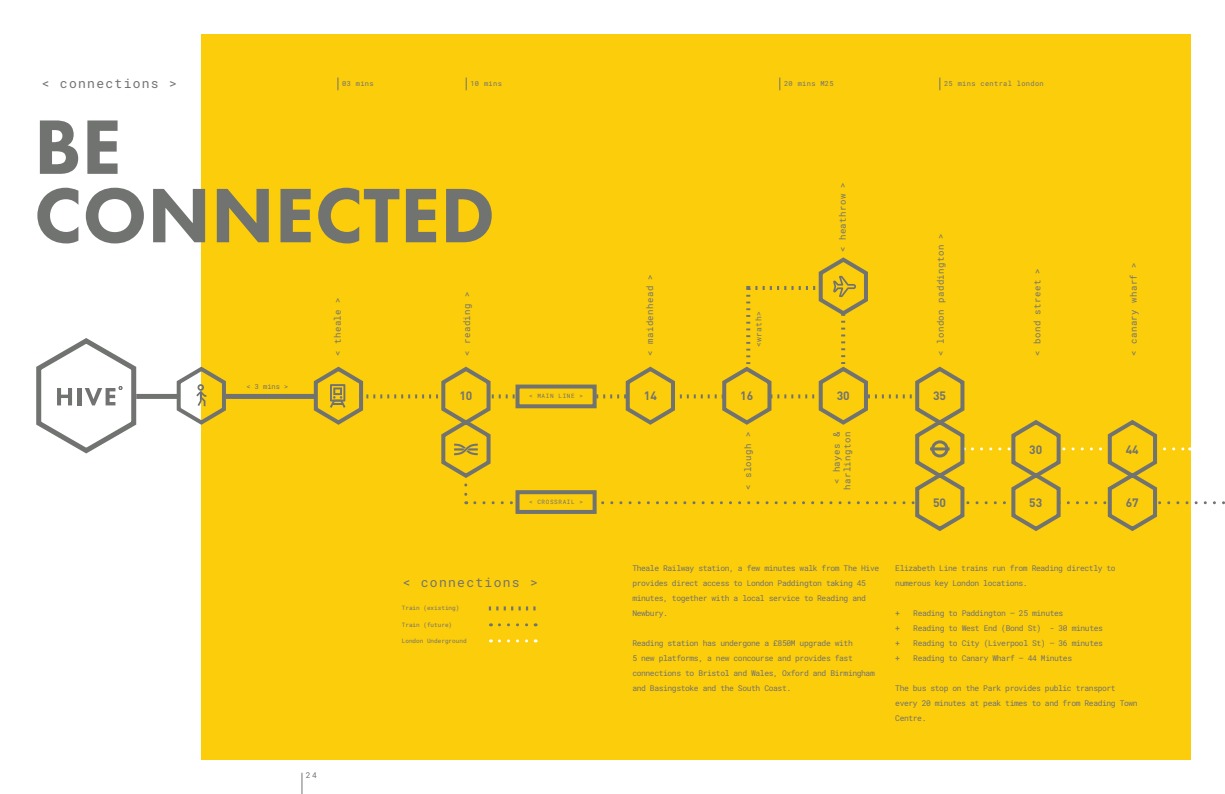
<style>
.page{position:relative;width:1225px;height:794px;background:#fff}
.page>*{position:absolute;margin:0;border:0;box-sizing:border-box;transform-origin:0 0}
.t1{font:800 80px "Futura PT";color:#717371}
.t2{font:13px "Roboto Mono";letter-spacing:.1em;color:#717371}
.t3{font:700 12px "DIN";color:#717371}
.t4{font:9px/10.8px "Roboto Mono";letter-spacing:.05em;color:#717371;text-align:right}
.t5{font:8px/15px "Roboto Mono";letter-spacing:-.05em;color:#717371}
.t6{font:7px "Roboto Mono";letter-spacing:.05em;color:#717371}
.t7{font:6px "Roboto Mono";color:#717371}
.t8{font:6px "Roboto Mono";letter-spacing:.1em;color:#717371}
</style>
<div class="page">
<svg style="left:302px;top:773px;width:1px;height:21px"></svg>
<div style="left:201px;top:34px;width:990px;height:726px;background:#fccd0a"></div>
<svg style="left:338px;top:78px;width:1px;height:12px"></svg>
<svg style="left:466px;top:78px;width:1px;height:12px"></svg>
<svg style="left:779px;top:78px;width:1px;height:12px"></svg>
<svg style="left:939px;top:78px;width:1px;height:12px"></svg>
<div style="left:226px;top:394px;width:89px;height:5px;background:#717371"></div>
<div style="left:136px;top:394px;width:42px;height:5px;background:#717371"></div>
<svg style="left:36px;top:338px;width:105px;height:116px"></svg>
<svg style="left:175px;top:366px;width:54px;height:59px"></svg>
<svg style="left:489px;top:606px;width:46px;height:4px"></svg>
<svg style="left:499px;top:623px;width:37px;height:3px"></svg>
<svg style="left:499px;top:639px;width:37px;height:3px"></svg>
<svg style="left:312px;top:257px;width:913px;height:274px"></svg>
<p class="t2" style="left:42px;top:74px;width:137px">&lt; connections &gt;</p>
<p class="t6" style="left:342px;top:79px;width:33px">03 mins</p>
<p class="t6" style="left:470px;top:79px;width:33px">10 mins</p>
<p class="t6" style="left:784px;top:79px;width:51px">20 mins M25</p>
<p class="t6" style="left:944px;top:79px;width:101px">25 mins central london</p>
<p class="t1" style="left:34px;top:97px;width:89px">BE</p>
<p class="t1" style="left:34px;top:165px;width:462px">CONNECTED</p>
<p class="t6" style="left:246px;top:381px;width:43px">&lt; 3 mins &gt;</p>
<p class="t4" style="left:644px;top:356px;width:83px;rotate:-90deg">&lt; maidenhead &gt;</p>
<p class="t4" style="left:332px;top:356px;width:60px;rotate:-90deg">&lt; theale &gt;</p>
<p class="t4" style="left:461px;top:356px;width:65px;rotate:-90deg">&lt; reading &gt;</p>
<p class="t3" style="left:459px;top:388px;width:15px">10</p>
<p class="t3" style="left:644px;top:388px;width:15px">14</p>
<p class="t8" style="left:529px;top:392px;width:55px">&lt; MAIN LINE &gt;</p>
<p class="t8" style="left:529px;top:498px;width:55px">&lt; CROSSRAIL &gt;</p>
<p class="t5" style="left:751px;top:347px;width:37px;rotate:-90deg">&lt;wrath&gt;</p>
<p class="t3" style="left:740px;top:388px;width:15px">16</p>
<p class="t4" style="left:742px;top:490px;width:60px;rotate:-90deg">&lt; slough &gt;</p>
<p class="t4" style="left:837px;top:252px;width:71px;rotate:-90deg">&lt; heathrow &gt;</p>
<p class="t3" style="left:836px;top:388px;width:15px">30</p>
<p class="t4" style="left:831px;top:490px;width:60px;rotate:-90deg">&lt; hayes &amp; harlington</p>
<p class="t4" style="left:935px;top:356px;width:124px;rotate:-90deg">&lt; london paddington &gt;</p>
<p class="t3" style="left:933px;top:388px;width:15px">35</p>
<p class="t4" style="left:1031px;top:356px;width:89px;rotate:-90deg">&lt; bond street &gt;</p>
<p class="t4" style="left:1127px;top:356px;width:95px;rotate:-90deg">&lt; canary wharf &gt;</p>
<p class="t3" style="left:1029px;top:441px;width:15px">30</p>
<p class="t3" style="left:1125px;top:441px;width:15px">44</p>
<p class="t3" style="left:933px;top:494px;width:15px">50</p>
<p class="t3" style="left:1029px;top:494px;width:15px">53</p>
<p class="t3" style="left:1125px;top:494px;width:15px">67</p>
<p class="t5" style="left:306px;top:767px;width:13px">24</p>
<p class="t2" style="left:403px;top:574px;width:137px">&lt; connections &gt;</p>
<p class="t7" style="left:402px;top:604px;width:59px">Train (existing)</p>
<p class="t7" style="left:402px;top:620px;width:52px">Train (future)</p>
<p class="t7" style="left:402px;top:637px;width:66px">London Underground</p>
<p class="t5" style="left:632px;top:560px;width:248px">Theale Railway station, a few minutes walk from The Hive provides direct access to London Paddington taking 45 minutes, together with a local service to Reading and Newbury.</p>
<p class="t5" style="left:632px;top:635px;width:244px">Reading station has undergone a £850M upgrade with<br>5 new platforms, a new concourse and provides fast connections to Bristol and Wales, Oxford and Birmingham and Basingstoke and the South Coast.</p>
<p class="t5" style="left:895px;top:560px;width:222px">Elizabeth Line trains run from Reading directly to numerous key London locations.</p>
<p class="t5" style="left:895px;top:605px;width:6px">+</p>
<p class="t5" style="left:913px;top:605px;width:152px">Reading to Paddington – 25 minutes</p>
<p class="t5" style="left:895px;top:620px;width:6px">+</p>
<p class="t5" style="left:913px;top:620px;width:191px">Reading to West End (Bond St) - 30 minutes</p>
<p class="t5" style="left:895px;top:635px;width:6px">+</p>
<p class="t5" style="left:913px;top:635px;width:191px">Reading to City (Liverpool St) – 36 minutes</p>
<p class="t5" style="left:895px;top:650px;width:6px">+</p>
<p class="t5" style="left:913px;top:650px;width:160px">Reading to Canary Wharf – 44 Minutes</p>
<p class="t5" style="left:895px;top:680px;width:244px">The bus stop on the Park provides public transport every 20 minutes at peak times to and from Reading Town<br>Centre.</p>
</div>
